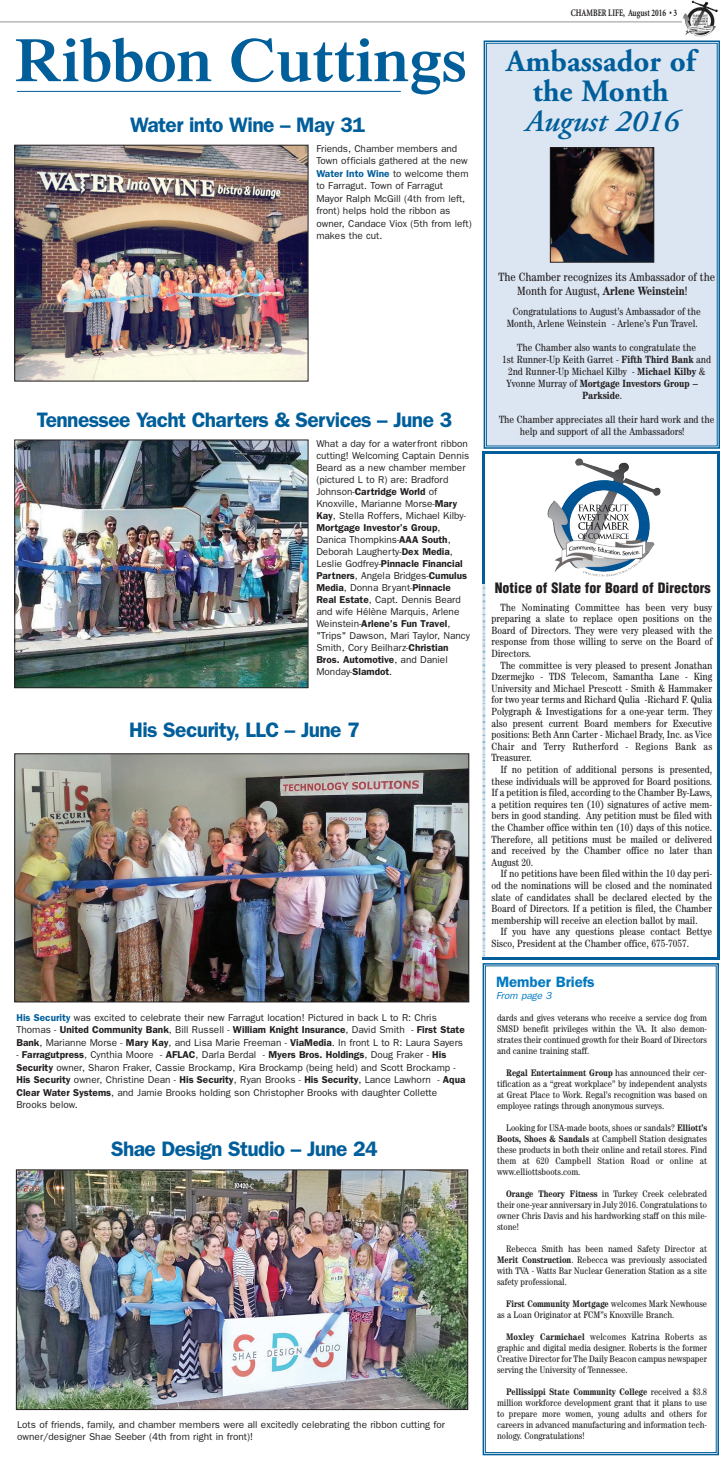
<style>
.page{position:relative;width:720px;height:1458px;background:#fff}
.page>*{position:absolute;margin:0;border:0;box-sizing:border-box;transform-origin:0 0}
.t1{font:600 61.6px "Times";color:#005e9a;scale:1.05 1}
.t2{font:700 31px/30px "Adobe Garamond";color:#005e9a;text-align:center}
.t3{font:italic 600 31px "Adobe Garamond";color:#005e9a}
.t4{font:600 21px "Franklin Gothic";letter-spacing:-.03em;color:#005e9a}
.t5{font:600 15px "Franklin Gothic";color:#0078c0}
.t6{font:900 condensed 14px "Helvetica";color:#231f20}
.t7{font:condensed 12px/14px "Century";color:#231f20}
.t8{font:condensed 10.5px/11.6px "Century";color:#231f20;text-align:justify}
.t9{font:700 condensed 10.5px "Century";color:#231f20}
.t10{font:10px/12px "Franklin Gothic";color:#231f20}
.t11{font:700 10px "Minion";color:#231f20;scale:.75 1}
.t12{font:italic 10px "Franklin Gothic";color:#0078c0}
.t13{font:condensed 9.5px/11px "Century";color:#231f20;text-align:justify}
.s1{font-weight:600;color:#005e9a}
.s2{font-weight:600}
.s3{font-weight:700}
.s4{font-weight:400}
</style>
<div class="page">
<hr style="left:0;top:21px;width:720px;height:1px;background:#939598">
<div style="left:682px;top:1px;width:38px;height:35px;background:#fff"></div>
<img style="left:683px;top:1px;width:35px;height:35px">
<hr style="left:17px;top:91px;width:384px;height:1px;background:#005e9a">
<div style="left:483px;top:963px;width:236px;height:492px;border:2px solid #005e9a"></div>
<div style="left:485px;top:966px;width:231px;height:487px;border:1px solid #005e9a"></div>
<svg style="left:483px;top:451px;width:236px;height:509px"></svg>
<img style="left:482px;top:583px;width:3px;height:375px">
<div style="left:487px;top:44px;width:230px;height:402px;background:#dce6f2"></div>
<div style="left:484px;top:40px;width:236px;height:409px;border:2px solid #005e9a"></div>
<div style="left:486px;top:43px;width:232px;height:403px;border:1px solid #005e9a"></div>
<img style="left:16px;top:147px;width:290px;height:232px">
<div style="left:14px;top:145px;width:294px;height:236px;border:1px solid #231f20"></div>
<img style="left:16px;top:442px;width:290px;height:244px">
<div style="left:14px;top:440px;width:294px;height:248px;border:1px solid #231f20"></div>
<img style="left:18px;top:1172px;width:448px;height:236px">
<div style="left:16px;top:1170px;width:452px;height:240px;border:1px solid #231f20"></div>
<img style="left:16px;top:756px;width:451px;height:244px">
<div style="left:14px;top:754px;width:455px;height:248px;border:1px solid #231f20"></div>
<img style="left:552px;top:149px;width:100px;height:111px">
<div style="left:550px;top:147px;width:104px;height:115px;border:1px solid #231f20"></div>
<img style="left:583px;top:462px;width:77px;height:113px">
<h1 class="t1" style="left:15px;top:38px;width:431px">Ribbon Cuttings</h1>
<h3 class="t4" style="left:130px;top:117px;width:237px">Water into Wine – May 31</h3>
<p class="t10" style="left:316px;top:143px;width:157px;line-height:12.5px">Friends, Chamber members and<br>Town officials gathered at the new<br><span class="s1">Water Into Wine</span> to welcome them to Farragut. Town of Farragut<br>Mayor Ralph McGill (4th from left, front) helps hold the ribbon as owner, Candace Viox (5th from left) makes the cut.</p>
<h3 class="t4" style="left:37px;top:412px;width:417px">Tennessee Yacht Charters &amp; Services – June 3</h3>
<p class="t10" style="left:316px;top:438px;width:155px">What a day for a waterfront ribbon cutting! Welcoming Captain Dennis<br>Beard as a new chamber member (pictured L to R) are: Bradford<br>Johnson-<span class="s2">Cartridge World</span> of<br>Knoxville, Marianne Morse-<span class="s2">Mary<br>Kay</span>, Stella Roffers, Michael Kilby-<br><span class="s2">Mortgage Investor’s Group</span>,<br>Danica Thompkins-<span class="s2">AAA South</span>,<br>Deborah Laugherty-<span class="s2">Dex Media</span>,<br>Leslie Godfrey-<span class="s2">Pinnacle Financial<br>Partners</span>, Angela Bridges-<span class="s2">Cumulus<br>Media</span>, Donna Bryant-<span class="s2">Pinnacle<br>Real Estate</span>, Capt. Dennis Beard and wife Hélène Marquis, Arlene<br>Weinstein-<span class="s2">Arlene’s Fun Travel</span>, "Trips" Dawson, Mari Taylor, Nancy<br>Smith, Cory Beilharz-<span class="s2">Christian<br>Bros. Automotive</span>, and Daniel<br>Monday-<span class="s2">Slamdot</span>.</p>
<h3 class="t4" style="left:129px;top:723px;width:232px">His Security, LLC – June 7</h3>
<p class="t10" style="left:16px;top:1012px;width:450px;line-height:12.5px"><span class="s1">His Security</span> was excited to celebrate their new Farragut location! Pictured in back L to R: Chris<br>Thomas - <span class="s2">United Community Bank</span>, Bill Russell - <span class="s2">William Knight Insurance</span>, David Smith - <span class="s2">First State<br>Bank</span>, Marianne Morse - <span class="s2">Mary Kay</span>, and Lisa Marie Freeman - <span class="s2">ViaMedia</span>. In front L to R: Laura Sayers</p>
<p class="t10" style="left:16px;top:1050px;width:451px;line-height:12.5px">- <span class="s2">Farragutpress</span>, Cynthia Moore - <span class="s2">AFLAC</span>, Darla Berdal - <span class="s2">Myers Bros. Holdings</span>, Doug Fraker - <span class="s2">His Security</span> owner, Sharon Fraker, Cassie Brockamp, Kira Brockamp (being held) and Scott Brockamp - <span class="s2">His Security</span> owner, Christine Dean - <span class="s2">His Security</span>, Ryan Brooks - <span class="s2">His Security</span>, Lance Lawhorn - <span class="s2">Aqua Clear Water Systems</span>, and Jamie Brooks holding son Christopher Brooks with daughter Collette Brooks below.</p>
<h3 class="t4" style="left:111px;top:1141px;width:268px">Shae Design Studio – June 24</h3>
<p class="t10" style="left:17px;top:1419px;width:429px;line-height:12.5px">Lots of friends, family, and chamber members were all excitedly celebrating the ribbon cutting for owner/designer Shae Seeber (4th from right in front)!</p>
<p class="t11" style="left:571px;top:9px;width:143px">CHAMBER LIFE, August 2016 • 3</p>
<h2 class="t2" style="left:506px;top:49px;width:191px">Ambassador of the Month</h2>
<h2 class="t3" style="left:524px;top:109px;width:155px">August 2016</h2>
<p class="t7" style="left:517px;top:271px;width:199px;text-indent:-19px">The Chamber recognizes its Ambassador of the<br>Month for August, <span class="s3">Arlene Weinstein</span>!</p>
<p class="t8" style="left:507px;top:307px;width:196px;line-height:12px;text-align:center">Congratulations to August’s Ambassador of the<br>Month, Arlene Weinstein - Arlene’s Fun Travel.</p>
<p class="t8" style="left:517px;top:343px;width:180px">The Chamber also wants to congratulate the</p>
<p class="t8" style="left:502px;top:355px;width:210px">1st Runner-Up Keith Garret - <span class="s3">Fifth Third Bank</span> and</p>
<p class="t8" style="left:508px;top:367px;width:199px">2nd Runner-Up Michael Kilby - <span class="s3">Michael Kilby</span> &amp;</p>
<p class="t9" style="left:507px;top:380px;width:193px"><span class="s4">Yvonne Murray of</span> Mortgage Investors Group –</p>
<p class="t9" style="left:582px;top:392px;width:41px">Parkside<span class="s4">.</span></p>
<p class="t8" style="left:520px;top:415px;width:196px;line-height:12px;text-indent:-21px">The Chamber appreciates all their hard work and the help and support of all the Ambassadors!</p>
<h3 class="t6" style="left:495px;top:583px;width:217px">Notice of Slate for Board of Directors</h3>
<p class="t8" style="left:492px;top:602px;width:222px;text-indent:9px">The Nominating Committee has been very busy preparing a slate to replace open positions on the Board of Directors. They were very pleased with the response from those willing to serve on the Board of Directors.</p>
<p class="t8" style="left:492px;top:660px;width:222px;text-indent:9px">The committee is very pleased to present Jonathan Dzermejko - TDS Telecom, Samantha Lane - King University and Michael Prescott - Smith &amp; Hammaker for two year terms and Richard Qulia -Richard F. Qulia Polygraph &amp; Investigations for a one-year term. They also present current Board members for Executive positions: Beth Ann Carter - Michael Brady, Inc. as Vice Chair and Terry Rutherford - Regions Bank as Treasurer.</p>
<p class="t8" style="left:492px;top:765px;width:222px;text-indent:9px">If no petition of additional persons is presented, these individuals will be approved for Board positions.<br>If a petition is filed, according to the Chamber By-Laws, a petition requires ten (10) signatures of active mem&shy;bers in good standing. Any petition must be filed with the Chamber office within ten (10) days of this notice.<br>Therefore, all petitions must be mailed or delivered and received by the Chamber office no later than August 20.</p>
<p class="t8" style="left:492px;top:869px;width:222px;text-indent:9px">If no petitions have been filed within the 10 day peri&shy;od the nominations will be closed and the nominated slate of candidates shall be declared elected by the Board of Directors. If a petition is filed, the Chamber membership will receive an election ballot by mail.</p>
<p class="t8" style="left:492px;top:927px;width:222px;text-indent:9px">If you have any questions please contact Bettye<br>Sisco, President at the Chamber office, 675-7057.</p>
<h3 class="t5" style="left:496px;top:977px;width:100px">Member Briefs</h3>
<p class="t12" style="left:496px;top:992px;width:59px">From page 3</p>
<p class="t13" style="left:497px;top:1013px;width:212px">dards and gives veterans who receive a service dog from SMSD benefit privileges within the VA. It also demon&shy;strates their continued growth for their Board of Directors and canine training staff.</p>
<p class="t13" style="left:497px;top:1068px;width:212px;text-indent:9px"><span class="s3">Regal Entertainment Group</span> has announced their cer&shy;tification as a “great workplace” by independent analysts at Great Place to Work. Regal’s recognition was based on employee ratings through anonymous surveys.</p>
<p class="t13" style="left:497px;top:1123px;width:212px;text-indent:9px">Looking for USA-made boots, shoes or sandals? <span class="s3">Elliott’s Boots, Shoes &amp; Sandals</span> at Campbell Station designates these products in both their online and retail stores. Find them at 620 Campbell Station Road or online at www.elliottsboots.com.</p>
<p class="t13" style="left:497px;top:1189px;width:212px;text-indent:9px"><span class="s3">Orange Theory Fitness</span> in Turkey Creek celebrated their one-year anniversary in July 2016. Congratulations to owner Chris Davis and his hardworking staff on this mile&shy;stone!</p>
<p class="t13" style="left:497px;top:1244px;width:212px;text-indent:9px">Rebecca Smith has been named Safety Director at <span class="s3">Merit Construction</span>. Rebecca was previously associated with TVA - Watts Bar Nuclear Generation Station as a site safety professional.</p>
<p class="t13" style="left:497px;top:1299px;width:212px;text-indent:9px"><span class="s3">First Community Mortgage</span> welcomes Mark Newhouse as a Loan Originator at FCM”s Knoxville Branch.</p>
<p class="t13" style="left:497px;top:1332px;width:212px;text-indent:9px"><span class="s3">Moxley Carmichael</span> welcomes Katrina Roberts as graphic and digital media designer. Roberts is the former Creative Director for The Daily Beacon campus newspaper serving the University of Tennessee.</p>
<p class="t13" style="left:497px;top:1387px;width:212px;text-indent:9px"><span class="s3">Pellissippi State Community College</span> received a $3.8 million workforce development grant that it plans to use to prepare more women, young adults and others for careers in advanced manufacturing and information tech&shy;nology. Congratulations!</p>
</div>
